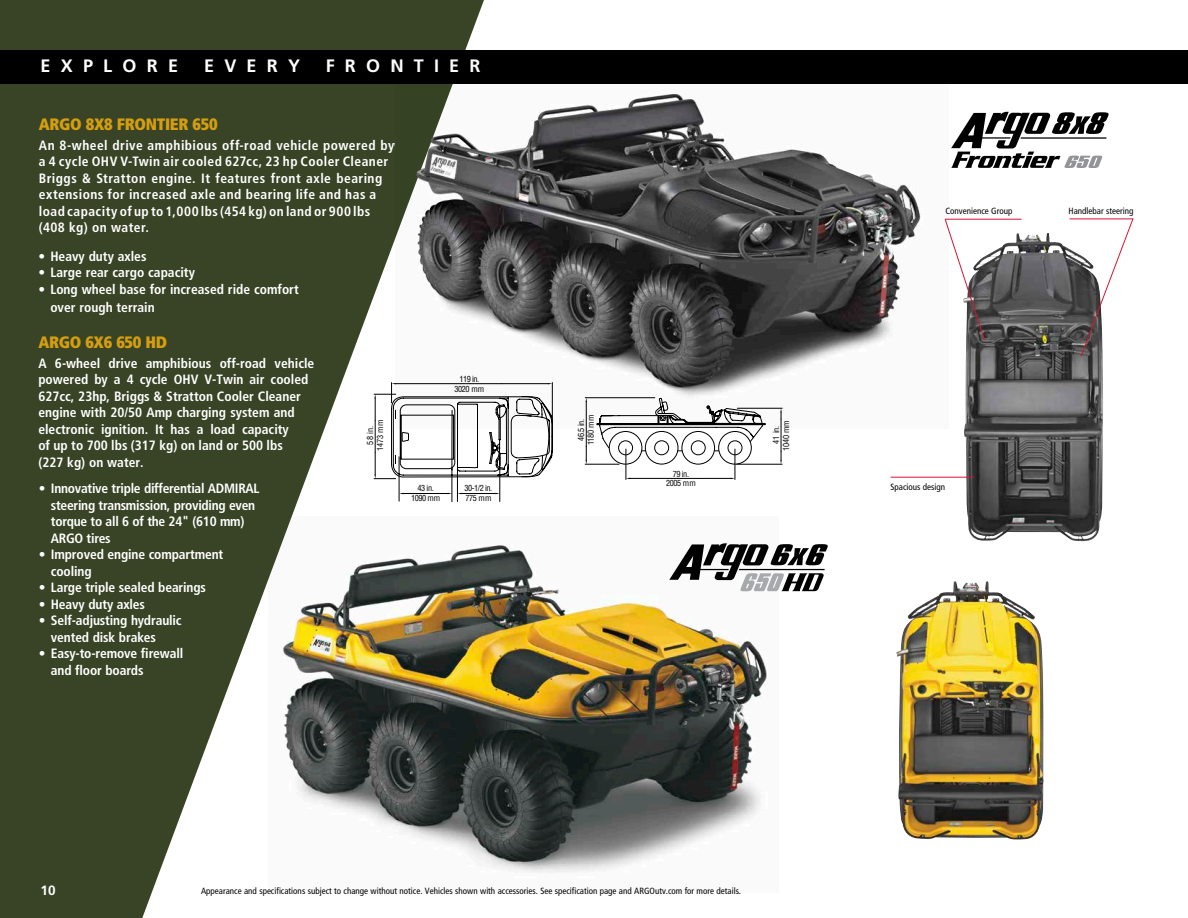
<style>
.page{position:relative;width:1188px;height:918px;background:#fff}
.page>*{position:absolute;margin:0;border:0;box-sizing:border-box;transform-origin:0 0}
.t1{font:700 18px "Frutiger";letter-spacing:.57em;color:#fff}
.t2{font:900 condensed 16.5px "Frutiger";letter-spacing:-.02em;color:#d59e0f}
.t3{font:700 condensed 13.5px/16.5px "Frutiger";color:#fff}
.t4{font:700 condensed 13.5px/16.5px "Frutiger";letter-spacing:.035em;color:#fff}
.t5{font:700 condensed 13.5px/16.5px "Frutiger";letter-spacing:-.02em;color:#fff}
.t6{font:700 13.5px "Frutiger";color:#fff}
.t7{font:condensed 9px "Frutiger";color:#000}
.t8{font:condensed 8.25px/9.9px "Helvetica";letter-spacing:-.05em;color:#000;text-align:center}
.t9{font:condensed 8.25px/9.9px "Helvetica";color:#000;text-align:center}
</style>
<div class="page">
<img style="left:484px;top:545px;width:293px;height:328px">
<img style="left:963px;top:233px;width:140px;height:308px">
<img style="left:896px;top:581px;width:148px;height:259px">
<svg style="left:0;top:0;width:484px;height:918px;fill:#384425"></svg>
<div style="left:0;top:50px;width:1188px;height:33px;background:#000"></div>
<svg style="left:669px;top:543px;width:159px;height:48px"></svg>
<svg style="left:948px;top:226px;width:37px;height:115px"></svg>
<hr style="left:945px;top:219px;width:77px;height:1px;background:#d71534">
<svg style="left:951px;top:112px;width:158px;height:56px"></svg>
<svg style="left:598px;top:428px;width:168px;height:52px"></svg>
<hr style="left:585px;top:464px;width:34px;height:1px;background:#000">
<svg style="left:586px;top:447px;width:1px;height:17px"></svg>
<hr style="left:586px;top:414px;width:1px;height:33px;background:#000">
<hr style="left:677px;top:478px;width:32px;height:1px;background:#000">
<hr style="left:737px;top:464px;width:45px;height:1px;background:#000">
<svg style="left:780px;top:451px;width:2px;height:13px"></svg>
<hr style="left:781px;top:419px;width:1px;height:32px;background:#000">
<hr style="left:609px;top:499px;width:73px;height:1px;background:#000">
<hr style="left:715px;top:499px;width:46px;height:1px;background:#000">
<svg style="left:677px;top:609px;width:29px;height:1px"></svg>
<svg style="left:374px;top:372px;width:179px;height:131px"></svg>
<svg style="left:1069px;top:219px;width:64px;height:138px"></svg>
<hr style="left:891px;top:477px;width:83px;height:1px;background:#d71534">
<img style="left:396px;top:83px;width:552px;height:345px">
<img style="left:416px;top:94px;width:340px;height:294px">
<h1 class="t1" style="left:40px;top:55px;width:139px">EXPLORE</h1>
<h1 class="t1" style="left:204px;top:55px;width:98px">EVERY</h1>
<h1 class="t1" style="left:326px;top:55px;width:156px">FRONTIER</h1>
<p class="t2" style="left:39px;top:114px;width:180px">ARGO 8X8 FRONTIER 650</p>
<p class="t4" style="left:39px;top:137px;width:357px">An 8-wheel drive amphibious off-road vehicle powered by a 4 cycle OHV V-Twin air cooled 627cc, 23 hp Cooler Cleaner Briggs &amp; Stratton engine. It features front axle bearing extensions for increased axle and bearing life and has a load capacity of up to 1,000 lbs (454 kg) on land or 900 lbs (408 kg) on water.</p>
<p class="t3" style="left:38px;top:248px;width:110px">• Heavy duty axles</p>
<p class="t3" style="left:38px;top:264px;width:158px">• Large rear cargo capacity</p>
<p class="t3" style="left:50px;top:280px;width:250px;line-height:18px;text-indent:-12px">• Long wheel base for increased ride comfort over rough terrain</p>
<p class="t2" style="left:38px;top:332px;width:130px">ARGO 6X6 650 HD</p>
<p class="t3" style="left:38px;top:355px;width:278px">A 6-wheel drive amphibious off-road vehicle powered by a 4 cycle OHV V-Twin air cooled 627cc, 23hp, Briggs &amp; Stratton Cooler Cleaner engine with 20/50 Amp charging system and electronic ignition. It has a load capacity<br>of up to 700 lbs (317 kg) on land or 500 lbs<br>(227 kg) on water.</p>
<p class="t9" style="left:365px;top:451px;width:32px;rotate:-90deg">58 in.<br>1473 mm</p>
<p class="t5" style="left:51px;top:480px;width:209px;text-indent:-12px">• Innovative triple differential ADMIRAL steering transmission, providing even torque to all 6 of the 24" (610 mm)<br>ARGO tires</p>
<p class="t3" style="left:51px;top:546px;width:174px;text-indent:-12px">• I mproved engine compartment cooling</p>
<p class="t3" style="left:39px;top:579px;width:169px">• Large triple sealed bearings</p>
<p class="t3" style="left:39px;top:596px;width:108px">• Heavy duty axles</p>
<p class="t3" style="left:51px;top:612px;width:132px;text-indent:-12px">• Self-adjusting hydraulic vented disk brakes</p>
<p class="t3" style="left:51px;top:645px;width:134px;text-indent:-12px">• Easy-to-remove firewall and floor boards</p>
<p class="t8" style="left:454px;top:374px;width:31px">119 in.<br>3020 mm</p>
<p class="t8" style="left:411px;top:483px;width:31px">43 in.<br>1090 mm</p>
<p class="t8" style="left:464px;top:483px;width:29px;text-align:left">30-1/2 in.<br>775 mm</p>
<p class="t8" style="left:576px;top:445px;width:32px;rotate:-90deg">46.5 in.<br>1180 mm</p>
<p class="t9" style="left:771px;top:451px;width:32px;rotate:-90deg">41 in.<br>1040 mm</p>
<p class="t8" style="left:666px;top:468px;width:31px">79 in.<br>2005 mm</p>
<p class="t6" style="left:40px;top:882px;width:17px">10</p>
<p class="t7" style="left:201px;top:886px;width:542px">Appearance and specifications subject to change without notice. Vehicles shown with accessories. See specification page and ARGOutv.com for more details.</p>
<p class="t7" style="left:945px;top:205px;width:69px">Convenience Group</p>
<p class="t7" style="left:1069px;top:205px;width:66px">Handlebar steering</p>
<p class="t7" style="left:891px;top:481px;width:56px">Spacious design</p>
</div>
